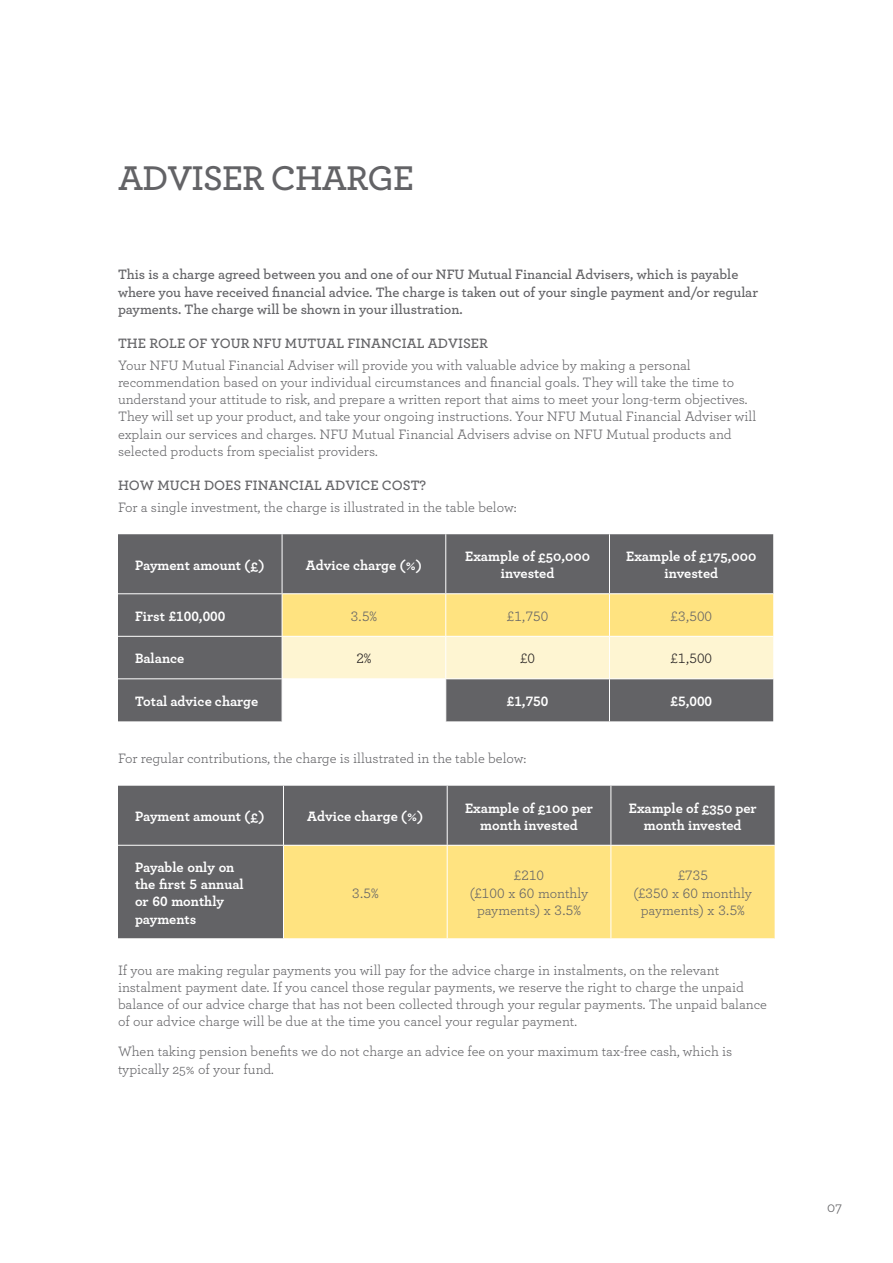
<style>
.page{position:relative;width:893px;height:1263px;background:#fff}
.page>*{position:absolute;margin:0;border:0;box-sizing:border-box;transform-origin:0 0}
.chapter_Head{font:600 36px "Archer";letter-spacing:-.025em;color:#636366}
.t1{font:15px "Archer";color:#636366}
.Body{font:14.25px/17.2px "Archer";color:#636366}
.Body-2{font:700 14.25px/17.2px "Archer";color:#fff;text-align:center}
.Body-3{font:600 14.25px/17.2px "Archer";color:#636366}
.Heading_1{font:600 14.25px "Archer";color:#636366}
.RB_body{font:700 14.25px "Archer";color:#fff}
.RB_body-2{font:14.25px "Archer";color:#231f20}
</style>
<div class="page">
<svg style="left:118px;top:534px;width:655px;height:187px;background:#717174"></svg>
<svg style="left:283px;top:594px;width:490px;height:84px;background:#feeca9"></svg>
<hr style="left:282px;top:534px;width:1px;height:59px;background:#fff">
<hr style="left:445px;top:534px;width:1px;height:59px;background:#fff">
<hr style="left:609px;top:534px;width:1px;height:59px;background:#fff">
<hr style="left:118px;top:593px;width:164px;height:1px;background:#fff">
<hr style="left:282px;top:593px;width:164px;height:1px;background:#fff">
<hr style="left:282px;top:594px;width:1px;height:42px;background:#fff">
<hr style="left:446px;top:593px;width:163px;height:1px;background:#fff">
<hr style="left:445px;top:594px;width:1px;height:42px;background:#fff">
<hr style="left:609px;top:593px;width:164px;height:1px;background:#fff">
<hr style="left:609px;top:594px;width:1px;height:42px;background:#fff">
<hr style="left:118px;top:636px;width:164px;height:1px;background:#fff">
<hr style="left:282px;top:636px;width:164px;height:1px;background:#fff">
<hr style="left:282px;top:637px;width:1px;height:41px;background:#fff">
<hr style="left:446px;top:636px;width:163px;height:1px;background:#fff">
<hr style="left:445px;top:637px;width:1px;height:41px;background:#fff">
<hr style="left:609px;top:636px;width:164px;height:1px;background:#fff">
<hr style="left:609px;top:637px;width:1px;height:41px;background:#fff">
<hr style="left:118px;top:678px;width:164px;height:1px;background:#fff">
<hr style="left:282px;top:678px;width:164px;height:1px;background:#fff">
<hr style="left:282px;top:679px;width:1px;height:42px;background:#fff">
<hr style="left:446px;top:678px;width:163px;height:1px;background:#fff">
<hr style="left:445px;top:679px;width:1px;height:42px;background:#fff">
<hr style="left:609px;top:678px;width:164px;height:1px;background:#fff">
<hr style="left:609px;top:679px;width:1px;height:42px;background:#fff">
<div style="left:118px;top:786px;width:657px;height:152px;background:#636366"></div>
<div style="left:284px;top:846px;width:491px;height:92px;background:#ffe380"></div>
<hr style="left:283px;top:786px;width:1px;height:59px;background:#fff">
<hr style="left:447px;top:786px;width:1px;height:59px;background:#fff">
<hr style="left:610px;top:786px;width:1px;height:59px;background:#fff">
<hr style="left:118px;top:845px;width:165px;height:1px;background:#fff">
<hr style="left:283px;top:845px;width:164px;height:1px;background:#fff">
<hr style="left:283px;top:846px;width:1px;height:92px;background:#fff">
<hr style="left:447px;top:845px;width:164px;height:1px;background:#fff">
<hr style="left:447px;top:846px;width:1px;height:92px;background:#fff">
<hr style="left:611px;top:845px;width:164px;height:1px;background:#fff">
<hr style="left:610px;top:846px;width:1px;height:92px;background:#fff">
<p class="chapter_Head" style="left:118px;top:151px;width:297px">ADVISER CHARGE</p>
<p class="Body-3" style="left:118px;top:265px;width:642px">This is a charge agreed between you and one of our NFU Mutual Financial Advisers, which is payable where you have received financial advice. The charge is taken out of your single payment and/or regular payments. The charge will be shown in your illustration.</p>
<p class="Heading_1" style="left:118px;top:333px;width:372px">THE ROLE OF YOUR NFU MUTUAL FINANCIAL ADVISER</p>
<p class="Body" style="left:118px;top:355px;width:640px">Your NFU Mutual Financial Adviser will provide you with valuable advice by making a personal recommendation based on your individual circumstances and financial goals. They will take the time to understand your attitude to risk, and prepare a written report that aims to meet your long-term objectives.<br>They will set up your product, and take your ongoing instructions. Your NFU Mutual Financial Adviser will explain our services and charges. NFU Mutual Financial Advisers advise on NFU Mutual products and selected products from specialist providers.</p>
<p class="Heading_1" style="left:118px;top:475px;width:310px">HOW MUCH DOES FINANCIAL ADVICE COST?</p>
<p class="Body" style="left:118px;top:498px;width:400px">For a single investment, the charge is illustrated in the table below:</p>
<p class="Body-2" style="left:135px;top:555px;width:131px">Payment amount (£)</p>
<p class="Body-2" style="left:306px;top:555px;width:118px">Advice charge (%)</p>
<p class="Body-2" style="left:465px;top:547px;width:126px">Example of £50,000 invested</p>
<p class="Body-2" style="left:626px;top:547px;width:132px">Example of £175,000 invested</p>
<p class="Body-2" style="left:135px;top:606px;width:92px">First £100,000</p>
<p class="Body" style="left:351px;top:607px;width:28px">3.5%</p>
<p class="Body" style="left:507px;top:607px;width:43px">£1,750</p>
<p class="Body" style="left:671px;top:607px;width:43px">£3,500</p>
<p class="RB_body" style="left:135px;top:647px;width:51px">Balance</p>
<p class="RB_body-2" style="left:356px;top:649px;width:17px">2%</p>
<p class="RB_body-2" style="left:520px;top:649px;width:17px">£0</p>
<p class="RB_body-2" style="left:671px;top:649px;width:43px">£1,500</p>
<p class="RB_body" style="left:135px;top:690px;width:125px">Total advice charge</p>
<p class="RB_body" style="left:507px;top:690px;width:43px">£1,750</p>
<p class="RB_body" style="left:671px;top:690px;width:43px">£5,000</p>
<p class="Body" style="left:118px;top:749px;width:410px">For regular contributions, the charge is illustrated in the table below:</p>
<p class="Body-2" style="left:135px;top:807px;width:131px">Payment amount (£)</p>
<p class="Body-2" style="left:307px;top:807px;width:118px">Advice charge (%)</p>
<p class="Body-2" style="left:465px;top:798px;width:129px">Example of £100 per month invested</p>
<p class="Body-2" style="left:629px;top:798px;width:129px">Example of £350 per month invested</p>
<p class="Body-2" style="left:135px;top:857px;width:101px">Payable only on</p>
<p class="Body-2" style="left:135px;top:875px;width:110px">the first 5 annual</p>
<p class="Body-2" style="left:135px;top:892px;width:91px;text-align:left">or 60 monthly payments</p>
<p class="Body" style="left:514px;top:866px;width:32px">£210</p>
<p class="Body" style="left:470px;top:884px;width:120px;text-align:center">(£100 x 60 monthly payments) x 3.5%</p>
<p class="Body" style="left:678px;top:866px;width:32px">£735</p>
<p class="Body" style="left:633px;top:884px;width:120px;text-align:center">(£350 x 60 monthly payments) x 3.5%</p>
<p class="Body" style="left:352px;top:884px;width:28px">3.5%</p>
<p class="Body" style="left:118px;top:960px;width:650px">If you are making regular payments you will pay for the advice charge in instalments, on the relevant instalment payment date. If you cancel those regular payments, we reserve the right to charge the unpaid balance of our advice charge that has not been collected through your regular payments. The unpaid balance of our advice charge will be due at the time you cancel your regular payment.</p>
<p class="Body" style="left:118px;top:1042px;width:616px">When taking pension benefits we do not charge an advice fee on your maximum tax-free cash, which is typically 25% of your fund.</p>
<p class="t1" style="left:827px;top:1196px;width:17px">07</p>
</div>
